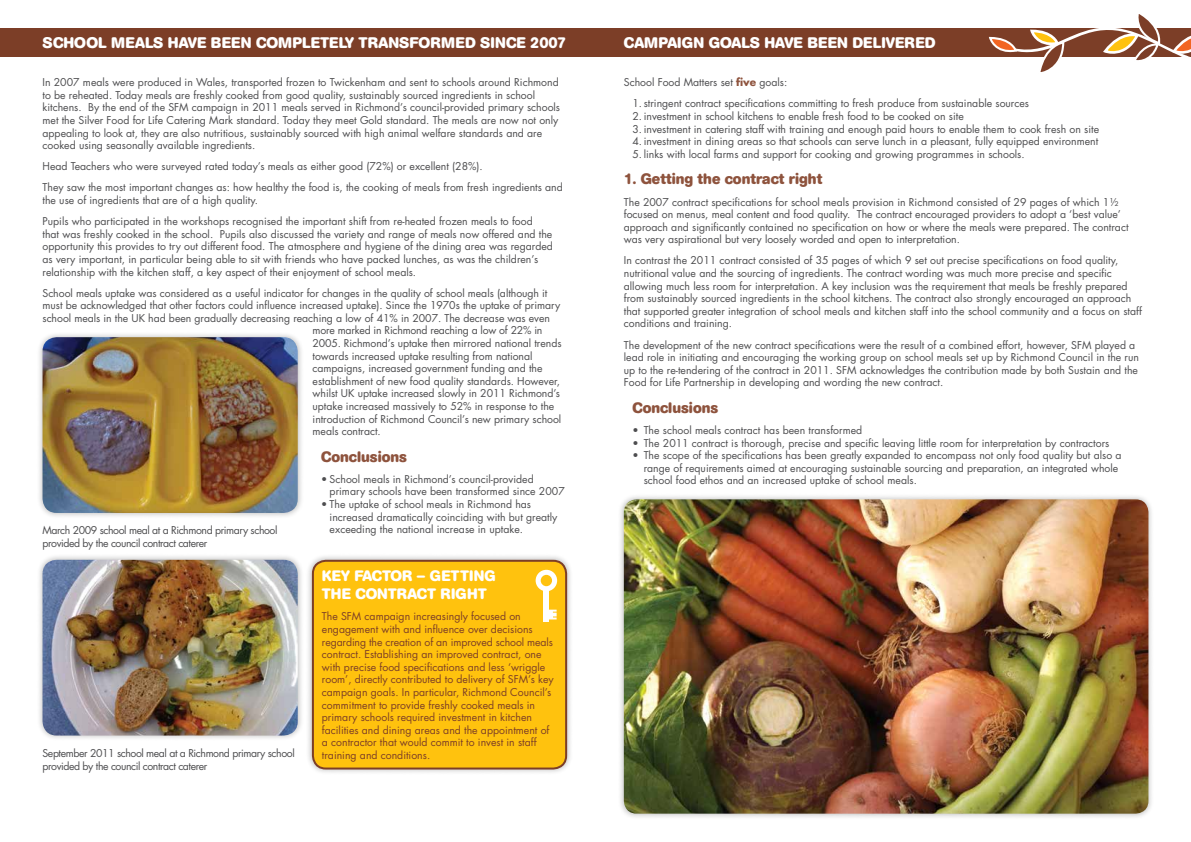
<style>
.page{position:relative;width:1191px;height:842px;background:#fff}
.page>*{position:absolute;margin:0;border:0;box-sizing:border-box;transform-origin:0 0}
.t1{font:700 15.2px "AG Book Rounded";color:#fff}
.t2{font:700 15px "AG Book Rounded";color:#8e533d}
.t3{font:700 15px/18px "AG Book Rounded";color:#fff}
.t4{font:10.5px/12.6px "Futura";color:#4d4d4f}
.t5{font:10.5px/12.6px "Futura";color:#7c3e27}
.t6{font:10.5px/12.6px "Futura";letter-spacing:-.04em;color:#4d4d4f}
.t7{font:10.5px "Futura";letter-spacing:-.02em;color:#4d4d4f}
.s1{font-weight:700;color:#8e533d}
</style>
<div class="page">
<div style="left:617px;top:493px;width:537px;height:327px;background:#000;opacity:.25"></div>
<img style="left:624px;top:499px;width:524px;height:315px">
<div style="left:0;top:28px;width:1191px;height:29px;background:#7c3e27"></div>
<svg style="left:989px;top:14px;width:202px;height:58px"></svg>
<div style="left:36px;top:331px;width:268px;height:188px;background:#000;opacity:.25"></div>
<img style="left:43px;top:337px;width:255px;height:176px">
<div style="left:36px;top:553px;width:268px;height:189px;background:#000;opacity:.25"></div>
<img style="left:43px;top:560px;width:255px;height:175px">
<div style="left:306px;top:553px;width:267px;height:223px;background:#000;opacity:.25"></div>
<div style="left:313px;top:561px;width:253px;height:207px;background:#ffc20e;border-radius:13px"></div>
<div style="left:312px;top:560px;width:255px;height:209px;border:2px solid #7c3e27;border-radius:13px"></div>
<svg style="left:535px;top:570px;width:22px;height:21px"></svg>
<div style="left:543px;top:590px;width:6px;height:31px;background:#fff"></div>
<svg style="left:549px;top:610px;width:7px;height:9px"></svg>
<div style="left:541px;top:575px;width:11px;height:11px;background:#ffc20e;border-radius:50%"></div>
<h1 class="t1" style="left:43px;top:34px;width:525px">SCHOOL MEALS HAVE BEEN COMPLETELY TRANSFORMED SINCE 2007</h1>
<h1 class="t1" style="left:624px;top:34px;width:313px">CAMPAIGN GOALS HAVE BEEN DELIVERED</h1>
<p class="t4" style="left:43px;top:76px;width:519px">In 2007 meals were produced in Wales, transported frozen to Twickenham and sent to schools around Richmond to be reheated. Today meals are freshly cooked from good quality, sustainably sourced ingredients in school kitchens. By the end of the SFM campaign in 2011 meals served in Richmond’s council-provided primary schools met the Silver Food for Life Catering Mark standard. Today they meet Gold standard. The meals are now not only appealing to look at, they are also nutritious, sustainably sourced with high animal welfare standards and are cooked using seasonally available ingredients.</p>
<p class="t4" style="left:43px;top:156px;width:522px;line-height:21.1px">Head Teachers who were surveyed rated today’s meals as either good (72%) or excellent (28%).<br>They saw the most important changes as: how healthy the food is, the cooking of meals from fresh ingredients and</p>
<p class="t4" style="left:43px;top:189px;width:492px;line-height:21.1px">the use of ingredients that are of a high quality.<br>Pupils who participated in the workshops recognised the important shift from re-heated frozen meals to food</p>
<p class="t4" style="left:43px;top:227px;width:512px">that was freshly cooked in the school. Pupils also discussed the variety and range of meals now offered and the opportunity this provides to try out different food. The atmosphere and hygiene of the dining area was regarded as very important, in particular being able to sit with friends who have packed lunches, as was the children’s relationship with the kitchen staff, a key aspect of their enjoyment of school meals.</p>
<p class="t4" style="left:43px;top:286px;width:506px">School meals uptake was considered as a useful indicator for changes in the quality of school meals (although it</p>
<p class="t4" style="left:43px;top:299px;width:519px">must be acknowledged that other factors could influence increased uptake). Since the 1970s the uptake of primary</p>
<p class="t4" style="left:43px;top:311px;width:509px">school meals in the UK had been gradually decreasing reaching a low of 41% in 2007. The decrease was even</p>
<p class="t7" style="left:313px;top:323px;width:231px">more marked in Richmond reaching a low of 22% in</p>
<p class="t4" style="left:313px;top:337px;width:250px">2005. Richmond’s uptake then mirrored national trends</p>
<p class="t4" style="left:313px;top:349px;width:221px">towards increased uptake resulting from national</p>
<p class="t4" style="left:313px;top:362px;width:231px">campaigns, increased government funding and the</p>
<p class="t4" style="left:313px;top:374px;width:249px">establishment of new food quality standards. However,</p>
<p class="t4" style="left:313px;top:387px;width:249px">whilst UK uptake increased slowly in 2011 Richmond’s</p>
<p class="t4" style="left:313px;top:400px;width:243px">uptake increased massively to 52% in response to the</p>
<p class="t4" style="left:313px;top:412px;width:250px">introduction of Richmond Council’s new primary school</p>
<p class="t4" style="left:313px;top:425px;width:70px">meals contract.</p>
<h2 class="t2" style="left:321px;top:448px;width:87px">Conclusions</h2>
<p class="t4" style="left:330px;top:472px;width:237px;text-indent:-9px">• School meals in Richmond’s council-provided primary schools have been transformed since 2007</p>
<p class="t4" style="left:330px;top:498px;width:229px;text-indent:-9px">• The uptake of school meals in Richmond has increased dramatically coinciding with but greatly exceeding the national increase in uptake.</p>
<p class="t6" style="left:43px;top:524px;width:236px">March 2009 school meal at a Richmond primary school provided by the council contract caterer</p>
<p class="t6" style="left:43px;top:747px;width:254px">September 2011 school meal at a Richmond primary school provided by the council contract caterer</p>
<h2 class="t3" style="left:322px;top:567px;width:175px">KEY FACTOR – GETTING<br>THE CONTRACT RIGHT</h2>
<p class="t5" style="left:322px;top:610px;width:233px">The SFM campaign increasingly focused on engagement with and influence over decisions regarding the creation of an improved school meals contract. Establishing an improved contract, one with precise food specifications and less ‘wriggle room’, directly contributed to delivery of SFM’s key campaign goals. In particular, Richmond Council’s commitment to provide freshly cooked meals in primary schools required investment in kitchen facilities and dining areas and the appointment of a contractor that would commit to invest in staff training and conditions.</p>
<p class="t4" style="left:624px;top:76px;width:165px">School Food Matters set <span class="s1">five</span> goals:</p>
<p class="t4" style="left:632px;top:97px;width:398px">1. stringent contract specifications committing to fresh produce from sustainable sources</p>
<p class="t4" style="left:632px;top:110px;width:333px">2. investment in school kitchens to enable fresh food to be cooked on site</p>
<p class="t4" style="left:632px;top:122px;width:468px">3. investment in catering staff with training and enough paid hours to enable them to cook fresh on site</p>
<p class="t4" style="left:632px;top:135px;width:467px">4. investment in dining areas so that schools can serve lunch in a pleasant, fully equipped environment</p>
<p class="t4" style="left:632px;top:148px;width:394px">5. links with local farms and support for cooking and growing programmes in schools.</p>
<h2 class="t2" style="left:624px;top:170px;width:200px">1. Getting the contract right</h2>
<p class="t4" style="left:624px;top:195px;width:506px">The 2007 contract specifications for school meals provision in Richmond consisted of 29 pages of which 1½ focused on menus, meal content and food quality. The contract encouraged providers to adopt a ‘best value’ approach and significantly contained no specification on how or where the meals were prepared. The contract was very aspirational but very loosely worded and open to interpretation.</p>
<p class="t4" style="left:624px;top:254px;width:519px">In contrast the 2011 contract consisted of 35 pages of which 9 set out precise specifications on food quality, nutritional value and the sourcing of ingredients. The contract wording was much more precise and specific allowing much less room for interpretation. A key inclusion was the requirement that meals be freshly prepared from sustainably sourced ingredients in the school kitchens. The contract also strongly encouraged an approach that supported greater integration of school meals and kitchen staff into the school community and a focus on staff conditions and training.</p>
<p class="t4" style="left:624px;top:338px;width:517px">The development of the new contract specifications were the result of a combined effort, however, SFM played a lead role in initiating and encouraging the working group on school meals set up by Richmond Council in the run up to the re-tendering of the contract in 2011. SFM acknowledges the contribution made by both Sustain and the Food for Life Partnership in developing and wording the new contract.</p>
<h2 class="t2" style="left:632px;top:399px;width:87px">Conclusions</h2>
<p class="t4" style="left:632px;top:424px;width:231px">• The school meals contract has been transformed</p>
<p class="t4" style="left:632px;top:436px;width:478px">• The 2011 contract is thorough, precise and specific leaving little room for interpretation by contractors</p>
<p class="t4" style="left:643px;top:449px;width:479px;text-indent:-11px">• The scope of the specifications has been greatly expanded to encompass not only food quality but also a range of requirements aimed at encouraging sustainable sourcing and preparation, an integrated whole school food ethos and an increased uptake of school meals.</p>
</div>
